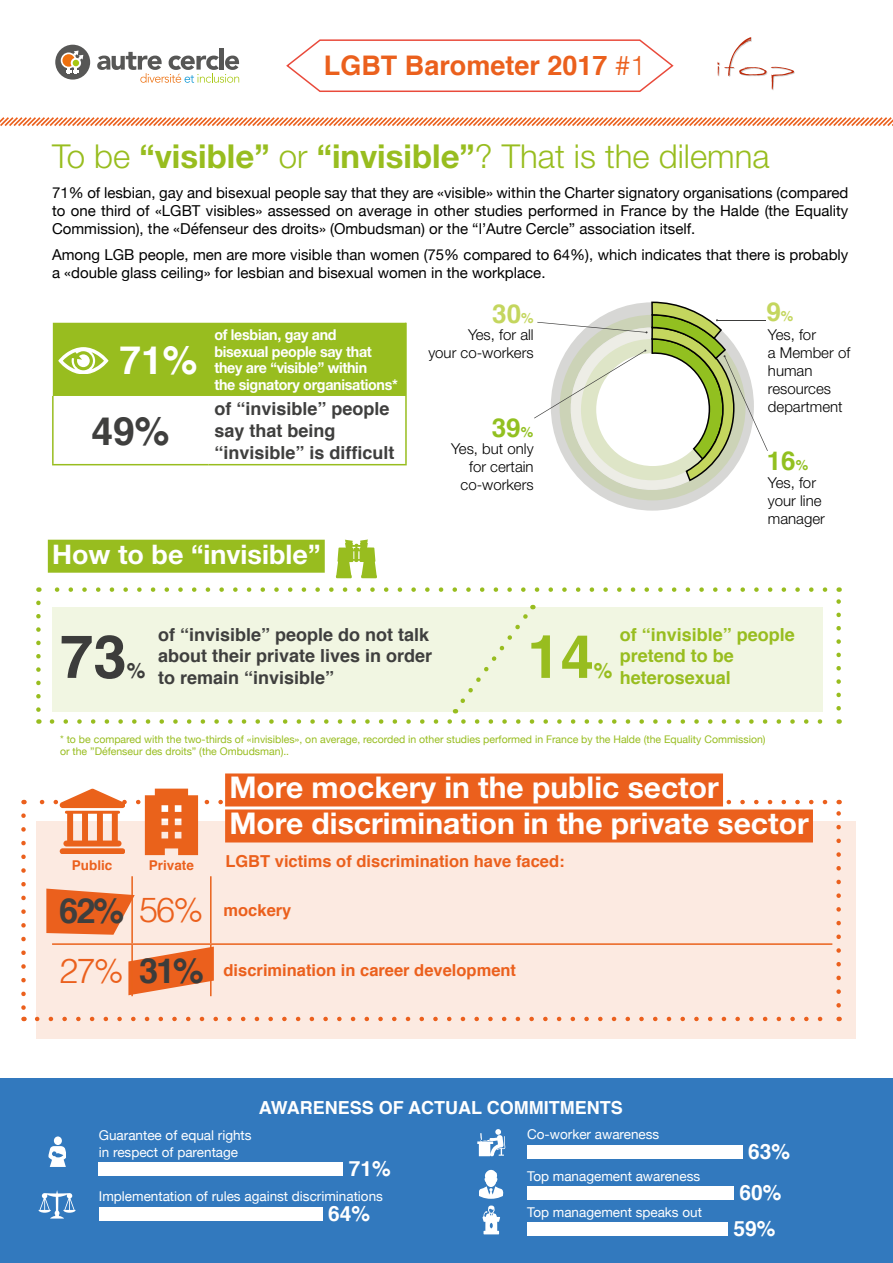
<style>
.page{position:relative;width:893px;height:1263px;background:#fff}
.page>*{position:absolute;margin:0;border:0;box-sizing:border-box;transform-origin:0 0}
.t1{font:700 60px "Helvetica";color:#3c3c3b}
.t2{font:700 60px "Helvetica";color:#98bd1f}
.t3{font:700 39px "Helvetica";color:#fff}
.t4{font:700 39px "Helvetica";color:#3f3f3e}
.t5{font:300 33px "Helvetica Neue";color:#98bd1f}
.t6{font:700 30px/36px "Helvetica Neue";color:#fff}
.t7{font:700 27px "Helvetica";color:#eb601d}
.t8{font:700 27px "Helvetica Neue";color:#fff}
.t9{font:700 25.95px "Helvetica";color:#92c020}
.t10{font:700 25.95px "Helvetica";color:#c4d65e}
.t11{font:700 21px "Helvetica";color:#fff}
.t12{font:700 21px "Helvetica";color:#3c3c3b}
.t13{font:700 21px "Helvetica";color:#98bd1f}
.t14{font:700 18px/21.6px "Helvetica";color:#3f3f3e}
.t15{font:700 18px/21.6px "Helvetica";color:#98bd1f}
.t16{font:700 18px "Helvetica";color:#fff}
.t17{font:700 16.5px "Helvetica";color:#eb601d}
.t18{font:15px/18px "Helvetica Neue";color:#000;text-align:justify}
.t19{font:300 15px/18px "Helvetica Neue";color:#000;text-align:right}
.t20{font:700 15px/16.5px "Helvetica Neue";letter-spacing:-.02em;color:#fff;scale:.95 1}
.t21{font:13.5px/16.5px "Helvetica Neue";color:#fff}
.t22{font:700 13.5px "Helvetica";color:#eb601d}
.t23{font:10.5px/12.6px "Helvetica Neue";color:#98bd1f}
.s1{font-family:"Helvetica LT Std";font-weight:300}
.s2{font-weight:700}
.s3{font-size:14.1px}
.s4{font-size:34.5px;color:#3f3f3e}
.s5{font-family:"Helvetica LT Std";font-weight:300;font-size:34.5px}
.s6{font-size:34.5px;color:#3c3c3b}
</style>
<div class="page">
<div style="left:52px;top:607px;width:771px;height:104px;background:#f1f6e2"></div>
<svg style="left:52px;top:719px;width:771px;height:5px"></svg>
<svg style="left:54px;top:587px;width:771px;height:5px"></svg>
<svg style="left:36px;top:603px;width:5px;height:121px"></svg>
<svg style="left:836px;top:587px;width:5px;height:121px"></svg>
<svg style="left:286px;top:39px;width:388px;height:53px"></svg>
<hr style="left:52px;top:396px;width:2px;height:68px;background:#98bd1f">
<hr style="left:405px;top:396px;width:2px;height:68px;background:#98bd1f">
<hr style="left:52px;top:464px;width:156px;height:1px;background:#98bd1f">
<hr style="left:208px;top:464px;width:199px;height:1px;background:#98bd1f">
<hr style="left:405px;top:323px;width:2px;height:73px;background:#98bd1f">
<div style="left:53px;top:323px;width:352px;height:73px;background:#98bd1f"></div>
<svg style="left:534px;top:301px;width:234px;height:199px"></svg>
<div style="left:0;top:1078px;width:893px;height:185px;background:#3279be"></div>
<div style="left:54px;top:1136px;width:8px;height:9px;background:#fff;border-radius:50%"></div>
<svg style="left:48px;top:1146px;width:18px;height:21px"></svg>
<div style="left:99px;top:1163px;width:244px;height:13px;background:#fff"></div>
<svg style="left:38px;top:1190px;width:38px;height:28px"></svg>
<div style="left:99px;top:1207px;width:223px;height:13px;background:#fff"></div>
<svg style="left:477px;top:1129px;width:28px;height:28px"></svg>
<div style="left:527px;top:1145px;width:215px;height:14px;background:#fff"></div>
<svg style="left:479px;top:1170px;width:24px;height:28px"></svg>
<div style="left:527px;top:1187px;width:207px;height:13px;background:#fff"></div>
<svg style="left:482px;top:1205px;width:18px;height:29px"></svg>
<div style="left:527px;top:1223px;width:200px;height:13px;background:#fff"></div>
<div style="left:48px;top:540px;width:277px;height:33px;background:#98bd1f"></div>
<svg style="left:0;top:117px;width:893px;height:9px"></svg>
<hr style="left:220px;top:48px;width:4px;height:22px;background:#575756">
<div style="left:55px;top:45px;width:35px;height:35px;background:#575756;border-radius:50%"></div>
<svg style="left:97px;top:52px;width:142px;height:31px"></svg>
<svg style="left:61px;top:51px;width:22px;height:23px"></svg>
<svg style="left:717px;top:37px;width:78px;height:53px"></svg>
<svg style="left:336px;top:539px;width:41px;height:39px"></svg>
<svg style="left:455px;top:605px;width:80px;height:108px"></svg>
<div style="left:36px;top:821px;width:820px;height:218px;background:#fceae1"></div>
<svg style="left:21px;top:789px;width:820px;height:232px"></svg>
<div style="left:225px;top:773px;width:498px;height:33px;background:#eb601d"></div>
<div style="left:225px;top:809px;width:588px;height:33px;background:#eb601d"></div>
<h3 class="t7" style="left:324px;top:44px;width:323px">LGBT Barometer 2017 <span class="s1">#1</span></h3>
<h3 class="t5" style="left:52px;top:136px;width:719px">To be <span class="s2">“visible”</span> or <span class="s2">“invisible”</span>? That is the dilemna</h3>
<p class="t18" style="left:52px;top:184px;width:798px">71% of lesbian, gay and bisexual people say that they are «visible» within the Charter signatory organisations (compared to one third of «LGBT visibles» assessed on average in other studies performed in France by the Halde (the Equality Commission), the «Défenseur des droits» (Ombudsman) or the “l’Autre Cercle” association itself.</p>
<p class="t18" style="left:52px;top:247px;width:798px">Among LGB people, men are more visible than women (75% compared to 64%), which indicates that there is probably a «double glass ceiling» for lesbian and bisexual women in the workplace.</p>
<h2 class="t3" style="left:119px;top:329px;width:80px">71%</h2>
<h2 class="t4" style="left:92px;top:400px;width:80px">49%</h2>
<p class="t20" style="left:214px;top:327px;width:195px">of lesbian, gay and<br>bisexual people say that they are “visible” within<br>the signatory organisations*</p>
<p class="t14" style="left:214px;top:399px;width:182px">of “invisible” people say that being “invisible” is difficult</p>
<h3 class="t8" style="left:52px;top:538px;width:270px">How to be “invisible”</h3>
<h3 class="t10" style="left:492px;top:293px;width:43px">30<span class="s3">%</span></h3>
<h3 class="t10" style="left:766px;top:291px;width:29px">9<span class="s3">%</span></h3>
<p class="t19" style="left:428px;top:325px;width:107px">Yes, for all<br>your co-workers</p>
<p class="t19" style="left:768px;top:325px;width:84px;text-align:left">Yes, for<br>a Member of human resources department</p>
<p class="t19" style="left:451px;top:439px;width:84px">Yes, but only for certain co-workers</p>
<h3 class="t9" style="left:492px;top:407px;width:43px">39<span class="s3">%</span></h3>
<h3 class="t9" style="left:767px;top:440px;width:43px">16<span class="s3">%</span></h3>
<p class="t19" style="left:768px;top:473px;width:58px;text-align:left">Yes, for your line manager</p>
<h1 class="t1" style="left:60px;top:608px;width:68px">73</h1>
<h3 class="t12" style="left:127px;top:653px;width:20px">%</h3>
<p class="t14" style="left:158px;top:624px;width:276px">of “invisible” people do not talk about their private lives in order to remain “invisible”</p>
<h1 class="t2" style="left:527px;top:608px;width:68px">14</h1>
<h3 class="t13" style="left:594px;top:653px;width:20px">%</h3>
<p class="t15" style="left:620px;top:624px;width:177px">of “invisible” people pretend to be heterosexual</p>
<p class="t23" style="left:60px;top:733px;width:707px">* to be compared with the two-thirds of «invisibles», on average, recorded in other studies performed in France by the Halde (the Equality Commission) or the ”Défenseur des droits” (the Ombudsman)..</p>
<h3 class="t6" style="left:229px;top:769px;width:581px">More mockery in the public sector<br>More discrimination in the private sector</h3>
<p class="t17" style="left:225px;top:848px;width:341px">LGBT victims of discrimination have faced:</p>
<p class="t22" style="left:72px;top:854px;width:42px">Public</p>
<p class="t22" style="left:149px;top:854px;width:47px">Private</p>
<p class="t17" style="left:59px;top:897px;width:234px"><span class="s4">62%</span> <span class="s5">56%</span> mockery</p>
<p class="t17" style="left:59px;top:957px;width:458px"><span class="s5">27%</span> <span class="s6">31%</span> discrimination in career development</p>
<p class="t16" style="left:259px;top:1093px;width:366px">AWARENESS OF ACTUAL COMMITMENTS</p>
<p class="t21" style="left:99px;top:1128px;width:154px">Guarantee of equal rights in respect of parentage</p>
<h3 class="t11" style="left:349px;top:1152px;width:44px">71%</h3>
<p class="t21" style="left:99px;top:1189px;width:286px">Implementation of rules against discriminations</p>
<h3 class="t11" style="left:328px;top:1196px;width:44px">64%</h3>
<p class="t21" style="left:527px;top:1127px;width:134px">Co-worker awareness</p>
<p class="t21" style="left:527px;top:1168px;width:175px">Top management awareness</p>
<p class="t21" style="left:527px;top:1204px;width:176px">Top management speaks out</p>
<h3 class="t11" style="left:748px;top:1134px;width:44px">63%</h3>
<h3 class="t11" style="left:739px;top:1176px;width:44px">60%</h3>
<h3 class="t11" style="left:733px;top:1212px;width:44px">59%</h3>
</div>
